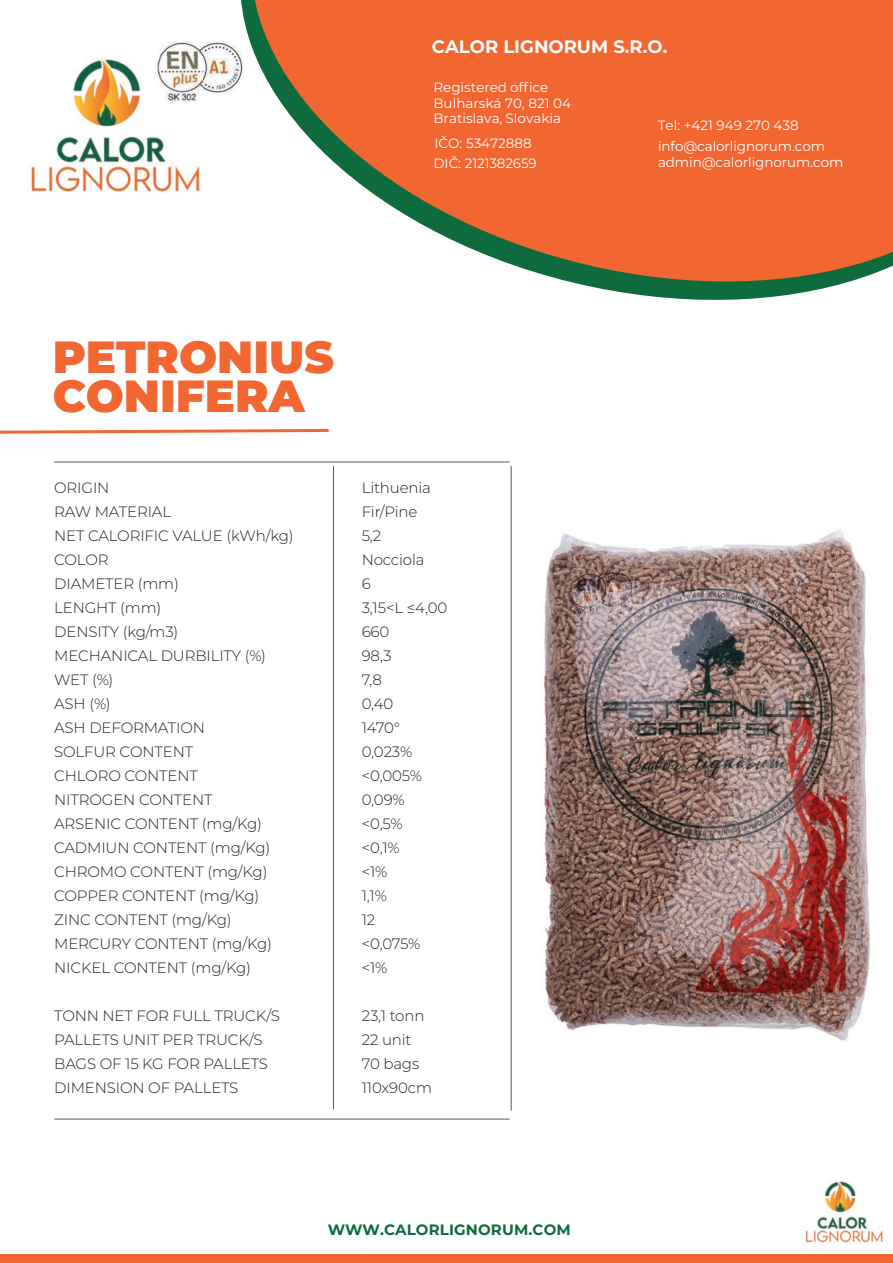
<style>
.page{position:relative;width:893px;height:1263px;background:#fff}
.page>*{position:absolute;margin:0;border:0;box-sizing:border-box;transform-origin:0 0}
.t1{font:900 45px/39px "Montserrat";color:#f26631}
.t2{font:700 18px "Montserrat";color:#fff}
.t3{font:300 15px/24px "Montserrat";letter-spacing:-.01em;color:#231f20}
.t4{font:700 15px "Montserrat";letter-spacing:.01em;color:#0d6b3e}
.t5{font:13.5px/15.6px "Montserrat";color:#fff}
</style>
<div class="page">
<img style="left:490px;top:461px;width:380px;height:632px">
<svg style="left:241px;top:0;width:652px;height:300px;fill:#f26631"></svg>
<img style="left:805px;top:1181px;width:78px;height:61px">
<img style="left:159px;top:41px;width:85px;height:65px">
<div style="left:0;top:1254px;width:893px;height:9px;background:#f26631"></div>
<svg style="left:0;top:429px;width:330px;height:5px"></svg>
<hr style="left:333px;top:466px;width:1px;height:643px;background:#575a5b">
<hr style="left:511px;top:466px;width:1px;height:644px;background:#575a5b">
<hr style="left:54px;top:1119px;width:456px;height:1px;background:#575a5b">
<hr style="left:54px;top:462px;width:456px;height:1px;background:#575a5b">
<img style="left:31px;top:57px;width:169px;height:136px">
<img style="left:155px;top:56px;width:48px;height:50px">
<p class="t2" style="left:432px;top:33px;width:237px">CALOR LIGNORUM S.R.O.</p>
<p class="t5" style="left:433px;top:79px;width:139px">Registered office<br>Bulharská 70, 821 04<br>Bratislava, Slovakia</p>
<p class="t5" style="left:658px;top:137px;width:187px;line-height:16.2px">info@calorlignorum.com admin@calorlignorum.com</p>
<p class="t5" style="left:658px;top:117px;width:142px">Tel: +421 949 270 438</p>
<p class="t5" style="left:434px;top:135px;width:99px">IČO: 53472888</p>
<p class="t5" style="left:433px;top:154px;width:105px">DIČ: 2121382659</p>
<h1 class="t1" style="left:53px;top:334px;width:283px">PETRONIUS<br>CONIFERA</h1>
<p class="t3" style="left:54px;top:475px;width:241px">ORIGIN<br>RAW MATERIAL<br>NET CALORIFIC VALUE (kWh/kg)<br>COLOR<br>DIAMETER (mm)<br>LENGHT (mm)<br>DENSITY (kg/m3)<br>MECHANICAL DURBILITY (%)<br>WET (%)<br>ASH (%)<br>ASH DEFORMATION<br>SOLFUR CONTENT<br>CHLORO CONTENT<br>NITROGEN CONTENT<br>ARSENIC CONTENT (mg/Kg)<br>CADMIUN CONTENT (mg/Kg)<br>CHROMO CONTENT (mg/Kg)<br>COPPER CONTENT (mg/Kg)<br>ZINC CONTENT (mg/Kg)<br>MERCURY CONTENT (mg/Kg)<br>NICKEL CONTENT (mg/Kg)</p>
<p class="t3" style="left:54px;top:1003px;width:227px">TONN NET FOR FULL TRUCK/S<br>PALLETS UNIT PER TRUCK/S<br>BAGS OF 15 KG FOR PALLETS<br>DIMENSION OF PALLETS</p>
<p class="t3" style="left:362px;top:475px;width:87px">Lithuenia<br>Fir/Pine<br>5,2<br>Nocciola<br>6<br>3,15&lt;L ≤4,00<br>660<br>98,3<br>7,8<br>0,40<br>1470°<br>0,023% &lt;0,005%<br>0,09% &lt;0,5%<br>&lt;0,1%<br>&lt;1%<br>1,1%<br>12<br>&lt;0,075% &lt;1%</p>
<p class="t3" style="left:362px;top:1003px;width:72px">23,1 tonn<br>22 unit<br>70 bags<br>110x90cm</p>
<p class="t4" style="left:328px;top:1219px;width:245px">WWW.CALORLIGNORUM.COM</p>
</div>
